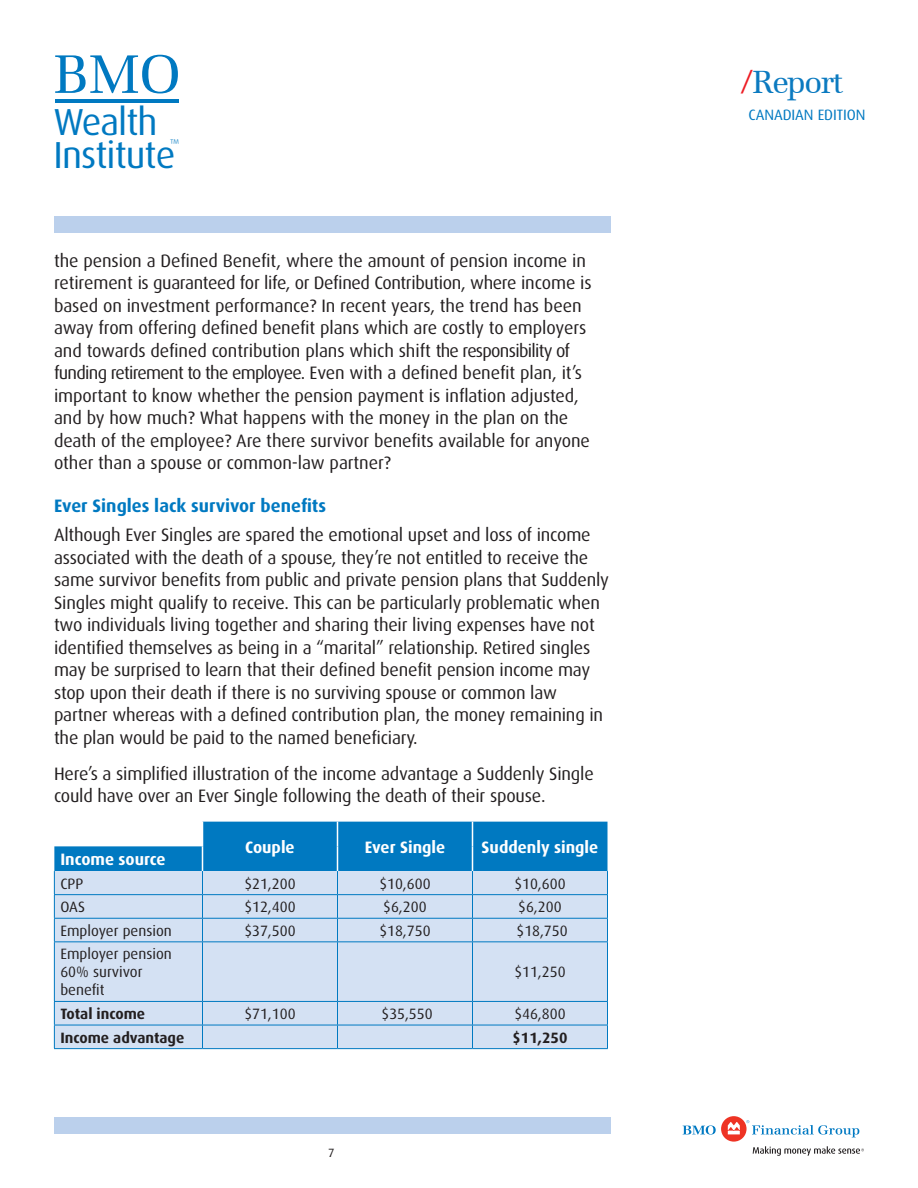
<style>
.page{position:relative;width:918px;height:1188px;background:#fff}
.page>*{position:absolute;margin:0;border:0;box-sizing:border-box;transform-origin:0 0}
.t1{font:53.25px "Emona";color:#0079c1}
.t2{font:37.65px/33px "Dax";letter-spacing:-.025em;color:#0079c1}
.t3{font:31.5px "Emona";letter-spacing:-.04em;color:#0b7ac0}
.t4{font:18px/22.5px "Dax";letter-spacing:-.01em;color:#231f20}
.t5{font:700 18px "Dax";color:#0079c1}
.t6{font:700 16.5px "Dax";color:#fff}
.t7{font:15px/18px "Dax";color:#231f20}
.t8{font:700 15px "Dax";color:#231f20}
.t9{font:15px "Dax";letter-spacing:-.005em;color:#0079c1}
.t10{font:300 12.6px "Dax";color:#0079c1}
.t11{font:12px "Dax";color:#231f20}
.s1{color:#ed1c24}
</style>
<div class="page">
<div style="left:54px;top:216px;width:557px;height:16px;background:#bbd0ec"></div>
<div style="left:54px;top:1118px;width:557px;height:16px;background:#bbd0ec"></div>
<hr style="left:55px;top:99px;width:123px;height:3px;background:#0079c1">
<svg style="left:683px;top:1125px;width:33px;height:10px"></svg>
<svg style="left:721px;top:1116px;width:26px;height:26px"></svg>
<svg style="left:728px;top:1122px;width:12px;height:12px"></svg>
<svg style="left:746px;top:1120px;width:113px;height:17px"></svg>
<svg style="left:753px;top:1146px;width:111px;height:10px"></svg>
<div style="left:55px;top:942px;width:552px;height:106px;background:#d4e1f3"></div>
<svg style="left:54px;top:822px;width:554px;height:119px;background:#86bbe0"></svg>
<hr style="left:54px;top:941px;width:149px;height:1px;background:#0079c1">
<hr style="left:54px;top:942px;width:1px;height:59px;background:#0079c1">
<hr style="left:203px;top:941px;width:135px;height:1px;background:#0079c1">
<hr style="left:202px;top:942px;width:1px;height:59px;background:#0079c1">
<hr style="left:338px;top:941px;width:135px;height:1px;background:#0079c1">
<hr style="left:337px;top:942px;width:1px;height:59px;background:#0079c1">
<hr style="left:473px;top:941px;width:135px;height:1px;background:#0079c1">
<hr style="left:472px;top:942px;width:1px;height:59px;background:#0079c1">
<hr style="left:607px;top:942px;width:1px;height:59px;background:#0079c1">
<hr style="left:54px;top:1001px;width:149px;height:1px;background:#0079c1">
<hr style="left:203px;top:1001px;width:135px;height:1px;background:#0079c1">
<hr style="left:338px;top:1001px;width:135px;height:1px;background:#0079c1">
<hr style="left:473px;top:1001px;width:135px;height:1px;background:#0079c1">
<hr style="left:54px;top:1025px;width:149px;height:1px;background:#0079c1">
<svg style="left:54px;top:1002px;width:1px;height:46px"></svg>
<hr style="left:203px;top:1025px;width:135px;height:1px;background:#0079c1">
<svg style="left:202px;top:1002px;width:1px;height:46px"></svg>
<hr style="left:338px;top:1025px;width:135px;height:1px;background:#0079c1">
<svg style="left:337px;top:1002px;width:1px;height:46px"></svg>
<hr style="left:473px;top:1025px;width:135px;height:1px;background:#0079c1">
<svg style="left:472px;top:1002px;width:1px;height:46px"></svg>
<svg style="left:607px;top:1002px;width:1px;height:46px"></svg>
<hr style="left:54px;top:1048px;width:149px;height:1px;background:#0079c1">
<hr style="left:203px;top:1048px;width:135px;height:1px;background:#0079c1">
<hr style="left:338px;top:1048px;width:135px;height:1px;background:#0079c1">
<hr style="left:473px;top:1048px;width:135px;height:1px;background:#0079c1">
<h1 class="t1" style="left:53px;top:42px;width:129px">BMO</h1>
<h2 class="t2" style="left:53px;top:106px;width:123px">Wealth<br>Institute</h2>
<p class="t10" style="left:170px;top:137px;width:11px">™</p>
<p class="t4" style="left:54px;top:249px;width:539px">the pension a Defined Benefit, where the amount of pension income in retirement is guaranteed for life, or Defined Contribution, where income is based on investment performance? In recent years, the trend has been away from offering defined benefit plans which are costly to employers and towards defined contribution plans which shift the responsibility of funding retirement to the employee. Even with a defined benefit plan, it’s important to know whether the pension payment is inflation adjusted, and by how much? What happens with the money in the plan on the death of the employee? Are there survivor benefits available for anyone other than a spouse or common-law partner?</p>
<p class="t5" style="left:54px;top:496px;width:274px">Ever Singles lack survivor benefits</p>
<p class="t4" style="left:54px;top:524px;width:557px">Although Ever Singles are spared the emotional upset and loss of income associated with the death of a spouse, they’re not entitled to receive the same survivor benefits from public and private pension plans that Suddenly Singles might qualify to receive. This can be particularly problematic when two individuals living together and sharing their living expenses have not identified themselves as being in a “marital” relationship. Retired singles may be surprised to learn that their defined benefit pension income may stop upon their death if there is no surviving spouse or common law partner whereas with a defined contribution plan, the money remaining in the plan would be paid to the named beneficiary.</p>
<p class="t4" style="left:54px;top:762px;width:541px">Here’s a simplified illustration of the income advantage a Suddenly Single could have over an Ever Single following the death of their spouse.</p>
<p class="t6" style="left:245px;top:838px;width:51px">Couple</p>
<p class="t6" style="left:365px;top:838px;width:82px">Ever Single</p>
<p class="t6" style="left:482px;top:838px;width:118px">Suddenly single</p>
<p class="t6" style="left:60px;top:850px;width:107px">Income source</p>
<p class="t7" style="left:60px;top:875px;width:16px">Cpp</p>
<p class="t7" style="left:244px;top:875px;width:53px">$21,200</p>
<p class="t7" style="left:379px;top:875px;width:53px">$10,600</p>
<p class="t7" style="left:514px;top:875px;width:53px">$10,600</p>
<p class="t7" style="left:60px;top:898px;width:18px">Oas</p>
<p class="t7" style="left:244px;top:898px;width:53px">$12,400</p>
<p class="t7" style="left:383px;top:898px;width:45px">$6,200</p>
<p class="t7" style="left:518px;top:898px;width:45px">$6,200</p>
<p class="t7" style="left:60px;top:922px;width:113px">Employer pension</p>
<p class="t7" style="left:244px;top:922px;width:53px">$37,500</p>
<p class="t7" style="left:379px;top:922px;width:53px">$18,750</p>
<p class="t7" style="left:516px;top:922px;width:53px">$18,750</p>
<p class="t7" style="left:60px;top:945px;width:113px">Employer pension<br>60% survivor benefit</p>
<p class="t7" style="left:514px;top:963px;width:53px">$11,250</p>
<p class="t8" style="left:60px;top:1005px;width:86px">Total income</p>
<p class="t7" style="left:244px;top:1005px;width:53px">$71,100</p>
<p class="t7" style="left:381px;top:1005px;width:53px">$35,550</p>
<p class="t7" style="left:514px;top:1005px;width:53px">$46,800</p>
<p class="t8" style="left:60px;top:1029px;width:126px">Income advantage</p>
<p class="t8" style="left:513px;top:1029px;width:56px">$11,250</p>
<p class="t11" style="left:328px;top:1147px;width:8px">7</p>
<h3 class="t3" style="left:740px;top:63px;width:104px"><span class="s1">/</span>Report</h3>
<p class="t9" style="left:749px;top:106px;width:118px">CANADIAN EDITION</p>
</div>
